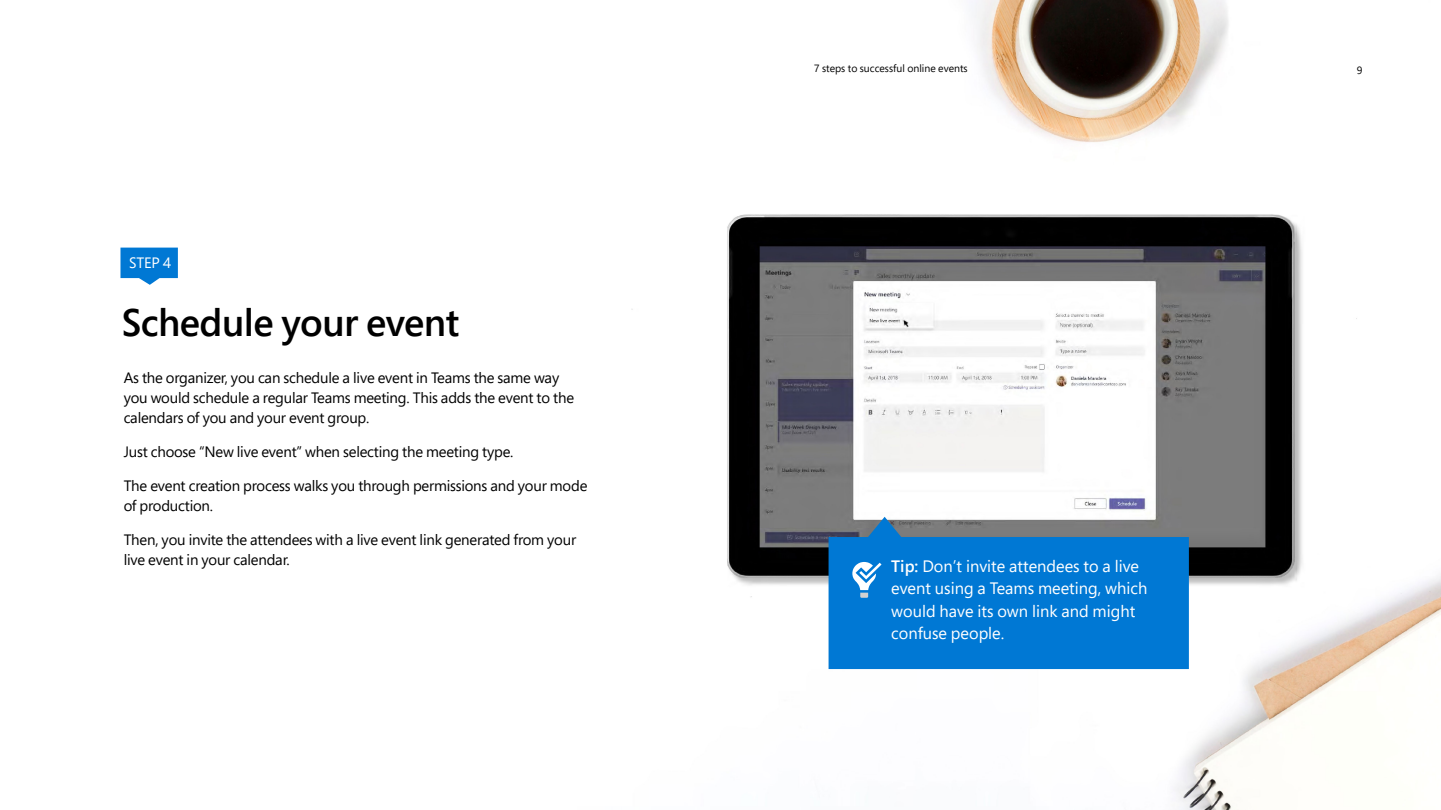
<style>
.page{position:relative;width:1441px;height:810px;background:#fff}
.page>*{position:absolute;margin:0;border:0;box-sizing:border-box;transform-origin:0 0}
.Steps_heading{font:600 38.25px "Segoe Pro";letter-spacing:-.015em;color:#000}
.Tips{font:16.5px/22.5px "Segoe Pro";color:#fff}
.P3{font:15px/20.2px "Segoe Pro";letter-spacing:-.015em;color:#000}
.Steps{font:15px "Segoe Pro";color:#fff}
.t1{font:10.5px "Segoe Pro";color:#000}
.s1{font-weight:600}
</style>
<div class="page">
<img style="left:120px;top:0;width:1320px;height:810px">
<svg style="left:120px;top:248px;width:58px;height:37px;background:#298dda"></svg>
<svg style="left:828px;top:517px;width:360px;height:152px;background:#117aca"></svg>
<svg style="left:852px;top:562px;width:29px;height:36px"></svg>
<p class="Steps" style="left:129px;top:253px;width:44px">STEP 4</p>
<h2 class="Steps_heading" style="left:122px;top:296px;width:339px">Schedule your event</h2>
<p class="P3" style="left:124px;top:367px;width:452px">As the organizer, you can schedule a live event in Teams the same way you would schedule a regular Teams meeting. This adds the event to the calendars of you and your event group.</p>
<p class="P3" style="left:124px;top:441px;width:391px">Just choose “New live event” when selecting the meeting type.</p>
<p class="P3" style="left:124px;top:475px;width:465px">The event creation process walks you through permissions and your mode of production.</p>
<p class="P3" style="left:124px;top:529px;width:454px">Then, you invite the attendees with a live event link generated from your live event in your calendar.</p>
<p class="t1" style="left:814px;top:61px;width:155px">7 steps to successful online events</p>
<p class="t1" style="left:1356px;top:63px;width:7px">9</p>
<p class="Tips" style="left:891px;top:554px;width:258px"><span class="s1">Tip:</span> Don’t invite attendees to a live event using a Teams meeting, which would have its own link and might confuse people.</p>
</div>
